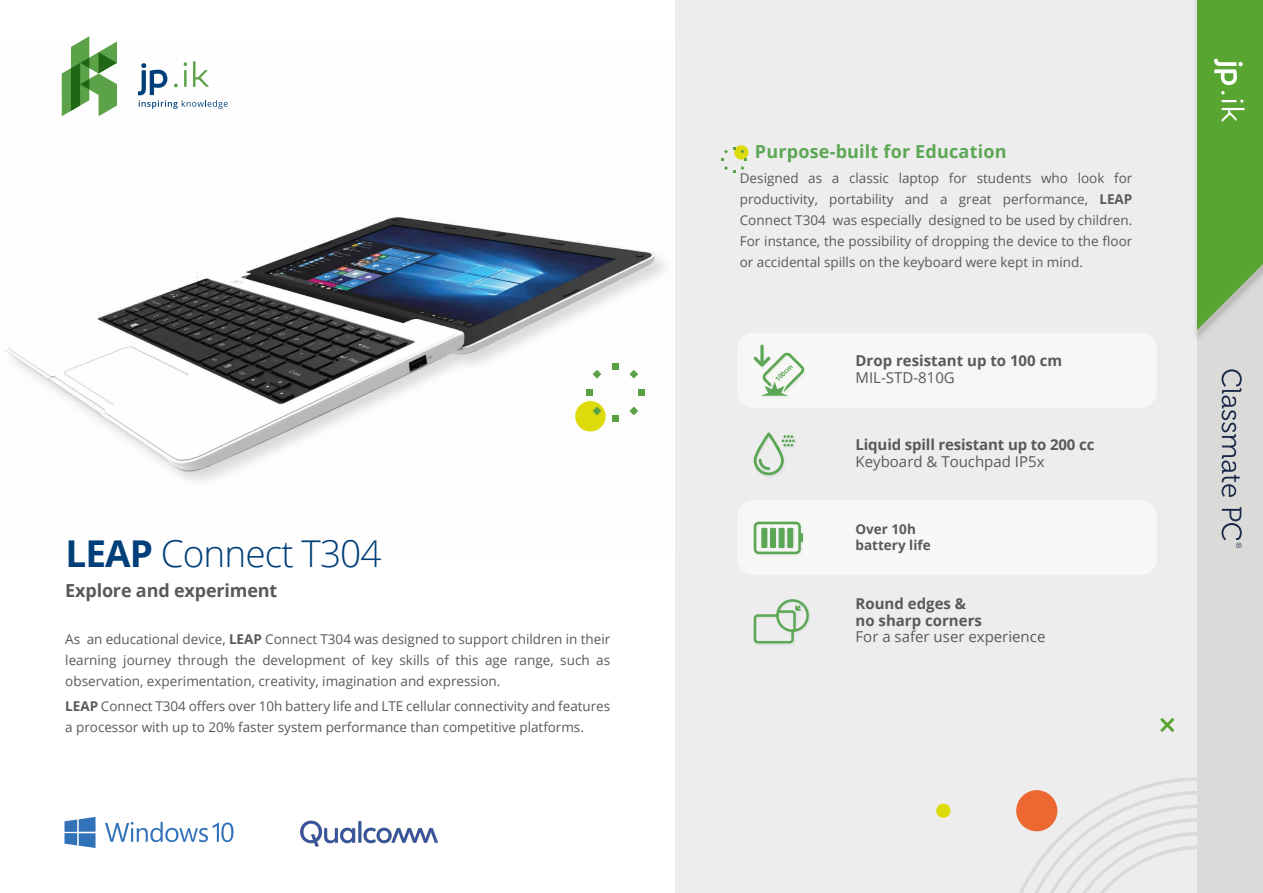
<style>
.page{position:relative;width:1263px;height:893px;background:#fff}
.page>*{position:absolute;margin:0;border:0;box-sizing:border-box;transform-origin:0 0}
.t1{font:300 36.9px "Open Sans";letter-spacing:-.025em;color:#003f79}
.t2{font:700 18px "Open Sans";letter-spacing:.01em;color:#5ca755}
.t3{font:700 18px "Open Sans";letter-spacing:-.01em;color:#595958}
.t4{font:700 15px/16.5px "Open Sans";color:#595958}
.t5{font:15px "Open Sans";color:#595958}
.t6{font:13.5px/21px "Open Sans";letter-spacing:-.005em;color:#595958;text-align:justify}
.t7{font:700 13.5px/16.2px "Open Sans";color:#5b5958}
.t8{font:700 6.75px "Open Sans";color:#5ba555}
.s1{font-weight:700}
</style>
<div class="page">
<svg style="left:6px;top:217px;width:651px;height:258px"></svg>
<div style="left:676px;top:0;width:587px;height:893px;background:#ededed"></div>
<svg style="left:138px;top:61px;width:90px;height:48px"></svg>
<svg style="left:62px;top:36px;width:55px;height:80px"></svg>
<div style="left:936px;top:804px;width:14px;height:14px;background:#dedb0b;border-radius:50%"></div>
<svg style="left:1016px;top:0;width:247px;height:893px"></svg>
<svg style="left:105px;top:821px;width:128px;height:22px"></svg>
<svg style="left:64px;top:817px;width:32px;height:31px"></svg>
<div style="left:575px;top:401px;width:31px;height:30px;background:#dedb0b;border-radius:50%"></div>
<div style="left:612px;top:363px;width:6px;height:7px;background:#5aa146"></div>
<svg style="left:593px;top:370px;width:8px;height:9px"></svg>
<div style="left:586px;top:389px;width:6px;height:7px;background:#5aa146"></div>
<svg style="left:593px;top:407px;width:8px;height:8px"></svg>
<div style="left:612px;top:415px;width:6px;height:7px;background:#5aa146"></div>
<svg style="left:629px;top:407px;width:9px;height:8px"></svg>
<div style="left:638px;top:389px;width:6px;height:7px;background:#5aa146"></div>
<svg style="left:629px;top:370px;width:9px;height:9px"></svg>
<svg style="left:734px;top:145px;width:14px;height:15px"></svg>
<svg style="left:721px;top:147px;width:26px;height:26px"></svg>
<svg style="left:754px;top:432px;width:41px;height:43px"></svg>
<img style="left:753px;top:617px;width:39px;height:27px">
<svg style="left:754px;top:599px;width:55px;height:44px"></svg>
<div style="left:737px;top:500px;width:420px;height:75px;background:#f7f7f6;border-radius:16px"></div>
<img style="left:753px;top:525px;width:45px;height:30px">
<svg style="left:754px;top:522px;width:49px;height:32px"></svg>
<div style="left:761px;top:528px;width:6px;height:20px;background:#5ca755"></div>
<div style="left:770px;top:528px;width:6px;height:20px;background:#5ca755"></div>
<div style="left:778px;top:528px;width:7px;height:20px;background:#5ca755"></div>
<div style="left:787px;top:528px;width:6px;height:20px;background:#5ca755"></div>
<div style="left:737px;top:333px;width:420px;height:75px;background:#f7f7f6;border-radius:16px"></div>
<img style="left:761px;top:344px;width:28px;height:9px">
<hr style="left:760px;top:345px;width:3px;height:18px;background:#5ca755;border-radius:2px">
<svg style="left:753px;top:353px;width:52px;height:43px"></svg>
<img style="left:300px;top:820px;width:138px;height:27px">
<h1 class="t1" style="left:66px;top:528px;width:317px"><span class="s1">LEAP</span> Connect T304</h1>
<h2 class="t3" style="left:65px;top:578px;width:214px">Explore and experiment</h2>
<p class="t6" style="left:65px;top:628px;width:546px">As an educational device, <span class="s1">LEAP</span> Connect T304 was designed to support children in their learning journey through the development of key skills of this age range, such as observation, experimentation, creativity, imagination and expression.</p>
<p class="t6" style="left:65px;top:696px;width:546px"><span class="s1">LEAP</span> Connect T304 offers over 10h battery life and LTE cellular connectivity and features a processor with up to 20% faster system performance than competitive platforms.</p>
<h2 class="t2" style="left:755px;top:139px;width:253px">Purpose-built for Education</h2>
<p class="t6" style="left:740px;top:168px;width:394px">Designed as a classic laptop for students who look for productivity, portability and a great performance, <span class="s1">LEAP </span>Connect T304 was especially designed to be used by children.<br>For instance, the possibility of dropping the device to the floor or accidental spills on the keyboard were kept in mind.</p>
<p class="t4" style="left:855px;top:352px;width:208px">Drop resistant up to 100 cm</p>
<p class="t8" style="left:773px;top:377px;width:23px;rotate:-45deg">100cm</p>
<p class="t5" style="left:855px;top:367px;width:101px">MIL-STD-810G</p>
<p class="t4" style="left:855px;top:436px;width:240px">Liquid spill resistant up to 200 cc</p>
<p class="t5" style="left:855px;top:451px;width:191px">Keyboard &amp; Touchpad IP5x</p>
<p class="t7" style="left:855px;top:520px;width:77px">Over 10h battery life</p>
<p class="t4" style="left:855px;top:595px;width:128px">Round edges &amp; no sharp corners</p>
<p class="t5" style="left:855px;top:626px;width:191px">For a safer user experience</p>
</div>
